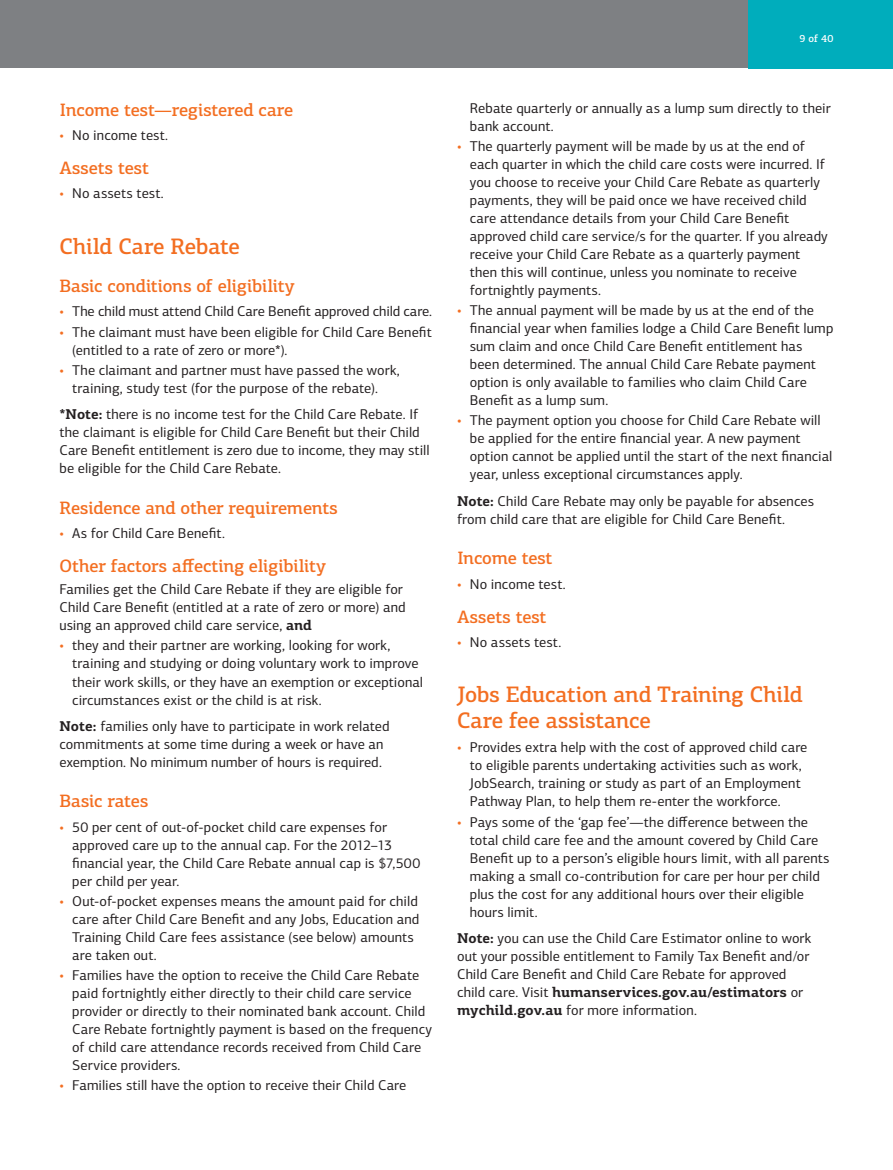
<style>
.page{position:relative;width:893px;height:1170px;background:#fff}
.page>*{position:absolute;margin:0;border:0;box-sizing:border-box;transform-origin:0 0}
.t1{font:500 22.5px/25.5px "PF Centro Slab Pro";letter-spacing:-.015em;color:#f36e21}
.t2{font:500 18px "PF Centro Slab Pro";letter-spacing:-.01em;color:#f36e21}
.t3{font:14.25px/18px "PF Centro Sans Pro";letter-spacing:.005em;color:#231f20}
.t4{font:700 14.25px "PF Centro Slab Pro";color:#231f20}
.t5{font:500 10.5px "PF Centro Slab Pro";color:#fff}
.s1{color:#f36e21}
.s2{font-family:"PF Centro Slab Pro";font-weight:700}
.s3{font-family:"PF Centro Sans Pro";font-weight:400}
</style>
<div class="page">
<div style="left:0;top:0;width:893px;height:68px;background:#7e8083"></div>
<div style="left:748px;top:0;width:145px;height:68px;background:#00adbc"></div>
<p class="t2" style="left:60px;top:98px;width:235px">Income test—registered care</p>
<p class="t3" style="left:60px;top:126px;width:110px"><span class="s1">•</span> No income test.</p>
<p class="t2" style="left:60px;top:157px;width:91px">Assets test</p>
<p class="t3" style="left:60px;top:184px;width:106px"><span class="s1">•</span> No assets test.</p>
<h1 class="t1" style="left:60px;top:233px;width:182px">Child Care Rebate</h1>
<p class="t2" style="left:60px;top:274px;width:237px">Basic conditions of eligibility</p>
<p class="t3" style="left:60px;top:302px;width:374px"><span class="s1">•</span> The child must attend Child Care Benefit approved child care.</p>
<p class="t3" style="left:72px;top:322px;width:361px;text-indent:-13px"><span class="s1">•</span> The claimant must have been eligible for Child Care Benefit (entitled to a rate of zero or more*).</p>
<p class="t3" style="left:72px;top:361px;width:329px;text-indent:-13px"><span class="s1">•</span> The claimant and partner must have passed the work, training, study test (for the purpose of the rebate).</p>
<p class="t3" style="left:60px;top:405px;width:372px"><span class="s2">*Note:</span> there is no income test for the Child Care Rebate. If the claimant is eligible for Child Care Benefit but their Child Care Benefit entitlement is zero due to income, they may still be eligible for the Child Care Rebate.</p>
<p class="t2" style="left:60px;top:496px;width:280px">Residence and other requirements</p>
<p class="t3" style="left:60px;top:524px;width:167px"><span class="s1">•</span> As for Child Care Benefit.</p>
<p class="t2" style="left:60px;top:554px;width:268px">Other factors affecting eligibility</p>
<p class="t3" style="left:60px;top:580px;width:348px">Families get the Child Care Rebate if they are eligible for<br>Child Care Benefit (entitled at a rate of zero or more) and using an approved child care service, <span class="s2">and</span></p>
<p class="t3" style="left:72px;top:636px;width:352px;text-indent:-13px"><span class="s1">•</span> they and their partner are working, looking for work, training and studying or doing voluntary work to improve their work skills, or they have an exemption or exceptional circumstances exist or the child is at risk.</p>
<p class="t3" style="left:60px;top:717px;width:331px"><span class="s2">Note:</span> families only have to participate in work related commitments at some time during a week or have an exemption. No minimum number of hours is required.</p>
<p class="t2" style="left:60px;top:790px;width:90px">Basic rates</p>
<p class="t3" style="left:72px;top:818px;width:349px;text-indent:-13px"><span class="s1">•</span> 50 per cent of out-of-pocket child care expenses for approved care up to the annual cap. For the 2012–13 financial year, the Child Care Rebate annual cap is $7,500 per child per year.</p>
<p class="t3" style="left:72px;top:892px;width:349px;text-indent:-13px"><span class="s1">•</span> Out-of-pocket expenses means the amount paid for child care after Child Care Benefit and any Jobs, Education and Training Child Care fees assistance (see below) amounts are taken out.</p>
<p class="t3" style="left:72px;top:966px;width:361px;text-indent:-13px"><span class="s1">•</span> Families have the option to receive the Child Care Rebate paid fortnightly either directly to their child care service provider or directly to their nominated bank account. Child Care Rebate fortnightly payment is based on the frequency of child care attendance records received from Child Care Service providers.</p>
<p class="t3" style="left:60px;top:1076px;width:348px"><span class="s1">•</span> Families still have the option to receive their Child Care</p>
<p class="t5" style="left:800px;top:32px;width:35px">9 of 40</p>
<p class="t3" style="left:470px;top:99px;width:362px">Rebate quarterly or annually as a lump sum directly to their bank account.</p>
<p class="t3" style="left:470px;top:137px;width:359px;text-indent:-13px"><span class="s1">•</span> The quarterly payment will be made by us at the end of each quarter in which the child care costs were incurred. If you choose to receive your Child Care Rebate as quarterly payments, they will be paid once we have received child care attendance details from your Child Care Benefit approved child care service/s for the quarter. If you already receive your Child Care Rebate as a quarterly payment then this will continue, unless you nominate to receive fortnightly payments.</p>
<p class="t3" style="left:470px;top:301px;width:365px;text-indent:-13px"><span class="s1">•</span> The annual payment will be made by us at the end of the financial year when families lodge a Child Care Benefit lump sum claim and once Child Care Benefit entitlement has been determined. The annual Child Care Rebate payment option is only available to families who claim Child Care Benefit as a lump sum.</p>
<p class="t3" style="left:470px;top:411px;width:364px;text-indent:-13px"><span class="s1">•</span> The payment option you choose for Child Care Rebate will be applied for the entire financial year. A new payment option cannot be applied until the start of the next financial year, unless exceptional circumstances apply.</p>
<p class="t3" style="left:457px;top:492px;width:358px"><span class="s2">Note:</span> Child Care Rebate may only be payable for absences from child care that are eligible for Child Care Benefit.</p>
<p class="t2" style="left:457px;top:547px;width:97px">Income test</p>
<p class="t3" style="left:457px;top:575px;width:110px"><span class="s1">•</span> No income test.</p>
<p class="t2" style="left:457px;top:605px;width:91px">Assets test</p>
<p class="t3" style="left:457px;top:633px;width:106px"><span class="s1">•</span> No assets test.</p>
<h1 class="t1" style="left:457px;top:681px;width:347px">Jobs Education and Training Child<br>Care fee assistance</h1>
<p class="t3" style="left:470px;top:738px;width:339px;text-indent:-13px"><span class="s1">•</span> Provides extra help with the cost of approved child care to eligible parents undertaking activities such as work, JobSearch, training or study as part of an Employment Pathway Plan, to help them re-enter the workforce.</p>
<p class="t3" style="left:470px;top:812px;width:361px;text-indent:-13px"><span class="s1">•</span> Pays some of the ‘gap fee’—the difference between the total child care fee and the amount covered by Child Care Benefit up to a person’s eligible hours limit, with all parents making a small co-contribution for care per hour per child plus the cost for any additional hours over their eligible hours limit.</p>
<p class="t3" style="left:457px;top:929px;width:356px"><span class="s2">Note:</span> you can use the Child Care Estimator online to work out your possible entitlement to Family Tax Benefit and/or<br>Child Care Benefit and Child Care Rebate for approved</p>
<p class="t4" style="left:457px;top:983px;width:348px"><span class="s3">child care. Visit</span> humanservices.gov.au/estimators <span class="s3">or</span></p>
<p class="t3" style="left:457px;top:1001px;width:241px"><span class="s2">mychild.gov.au</span> for more information.</p>
</div>
